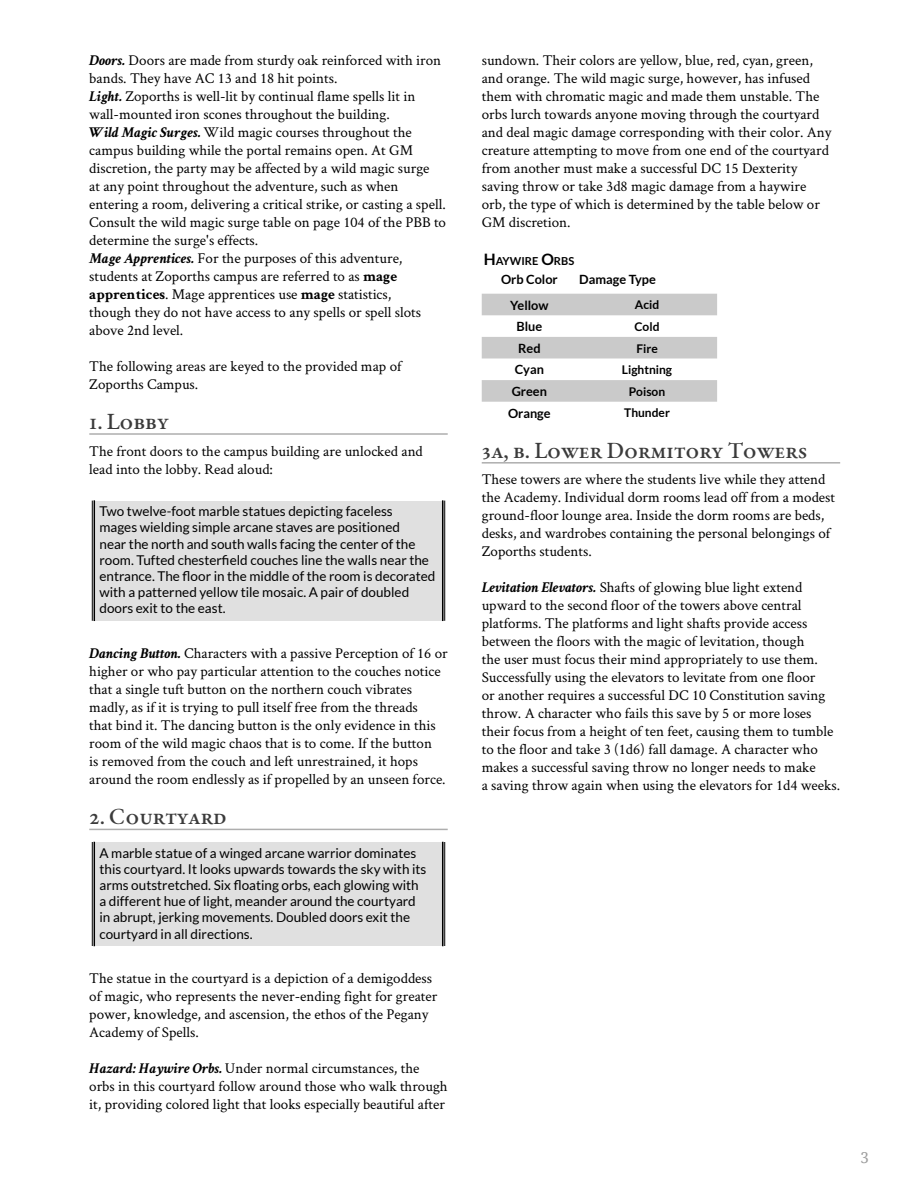
<style>
.page{position:relative;width:918px;height:1188px;background:#fff}
.page>*{position:absolute;margin:0;border:0;box-sizing:border-box;transform-origin:0 0}
.Heading_2{font:500 22.5px "EB Garamond";letter-spacing:-.005em;color:#3b3b3b}
.Core_Body{font:15px/18px "Crimson Text";color:#000}
.t1{font:15px "Noto Serif";color:#9e9e9e}
.Boxed_Text{font:13.5px/16.2px "Lato";color:#000}
.List_Item{font:700 12.75px "Lato";color:#000}
.Table_Header{font:700 12.75px "Lato";color:#000}
.Sidebar_Body{font:700 12px "Lato";color:#000}
.Table_Heading{font:700 10.95px "Lato";color:#000}
.s1{font-weight:700;font-style:italic}
.s2{font-weight:700}
.s3{font-size:15.75px}
</style>
<div class="page">
<hr style="left:89px;top:433px;width:359px;height:2px;background:#aeaeae">
<div style="left:94px;top:501px;width:349px;height:119px;background:#e0e0e0"></div>
<hr style="left:92px;top:501px;width:1px;height:119px;background:#000">
<hr style="left:94px;top:501px;width:1px;height:119px;background:#000">
<hr style="left:444px;top:501px;width:1px;height:119px;background:#000">
<hr style="left:442px;top:501px;width:1px;height:119px;background:#000">
<hr style="left:89px;top:829px;width:359px;height:1px;background:#aeaeae">
<div style="left:94px;top:843px;width:349px;height:103px;background:#e0e0e0"></div>
<hr style="left:92px;top:843px;width:1px;height:103px;background:#000">
<hr style="left:94px;top:843px;width:1px;height:103px;background:#000">
<hr style="left:444px;top:843px;width:1px;height:103px;background:#000">
<hr style="left:442px;top:843px;width:1px;height:103px;background:#000">
<hr style="left:482px;top:462px;width:358px;height:2px;background:#aeaeae">
<svg style="left:482px;top:294px;width:235px;height:108px"></svg>
<p class="Core_Body" style="left:89px;top:50px;width:353px"><span class="s1">Doors.</span> Doors are made from sturdy oak reinforced with iron bands. They have AC 13 and 18 hit points.</p>
<p class="Core_Body" style="left:89px;top:86px;width:328px"><span class="s1">Light.</span> Zoporths is well-lit by continual flame spells lit in wall-mounted iron scones throughout the building.</p>
<p class="Core_Body" style="left:89px;top:122px;width:358px"><span class="s1">Wild Magic Surges.</span> Wild magic courses throughout the campus building while the portal remains open. At GM discretion, the party may be affected by a wild magic surge<br>at any point throughout the adventure, such as when entering a room, delivering a critical strike, or casting a spell.<br>Consult the wild magic surge table on page 104 of the PBB to determine the surge's effects.</p>
<p class="Core_Body" style="left:89px;top:248px;width:333px"><span class="s1">Mage Apprentices.</span> For the purposes of this adventure, students at Zoporths campus are referred to as <span class="s2">mage apprentices</span>. Mage apprentices use <span class="s2">mage</span> statistics, though they do not have access to any spells or spell slots above 2nd level.</p>
<p class="Core_Body" style="left:89px;top:356px;width:314px">The following areas are keyed to the provided map of<br>Zoporths Campus.</p>
<p class="Heading_2" style="left:89px;top:407px;width:81px">1. Lobby</p>
<p class="Core_Body" style="left:89px;top:441px;width:335px">The front doors to the campus building are unlocked and lead into the lobby. Read aloud:</p>
<p class="Boxed_Text" style="left:99px;top:503px;width:337px">Two twelve-foot marble statues depicting faceless<br>mages wielding simple arcane staves are positioned<br>near the north and south walls facing the center of the room. Tufted chesterfield couches line the walls near the entrance. The floor in the middle of the room is decorated with a patterned yellow tile mosaic. A pair of doubled doors exit to the east.</p>
<p class="Core_Body" style="left:89px;top:644px;width:360px"><span class="s1">Dancing Button.</span> Characters with a passive Perception of 16 or higher or who pay particular attention to the couches notice that a single tuft button on the northern couch vibrates madly, as if it is trying to pull itself free from the threads<br>that bind it. The dancing button is the only evidence in this room of the wild magic chaos that is to come. If the button<br>is removed from the couch and left unrestrained, it hops around the room endlessly as if propelled by an unseen force.</p>
<p class="Heading_2" style="left:89px;top:802px;width:139px">2. Courtyard</p>
<p class="Boxed_Text" style="left:99px;top:845px;width:328px">A marble statue of a winged arcane warrior dominates this courtyard. It looks upwards towards the sky with its arms outstretched. Six floating orbs, each glowing with a different hue of light, meander around the courtyard in abrupt, jerking movements. Doubled doors exit the courtyard in all directions.</p>
<p class="Core_Body" style="left:89px;top:969px;width:350px">The statue in the courtyard is a depiction of a demigoddess of magic, who represents the never-ending fight for greater power, knowledge, and ascension, the ethos of the Pegany Academy of Spells.</p>
<p class="Core_Body" style="left:89px;top:1059px;width:360px"><span class="s1">Hazard: Haywire Orbs.</span> Under normal circumstances, the orbs in this courtyard follow around those who walk through it, providing colored light that looks especially beautiful after</p>
<p class="Core_Body" style="left:482px;top:50px;width:351px">sundown. Their colors are yellow, blue, red, cyan, green, and orange. The wild magic surge, however, has infused them with chromatic magic and made them unstable. The orbs lurch towards anyone moving through the courtyard and deal magic damage corresponding with their color. Any creature attempting to move from one end of the courtyard from another must make a successful DC 15 Dexterity saving throw or take 3d8 magic damage from a haywire orb, the type of which is determined by the table below or GM discretion.</p>
<p class="Table_Heading" style="left:484px;top:255px;width:92px"><span class="s3">H</span>AYWIRE <span class="s3">O</span>RBS</p>
<p class="Table_Header" style="left:501px;top:273px;width:58px">Orb Color</p>
<p class="Table_Header" style="left:579px;top:273px;width:78px">Damage Type</p>
<p class="List_Item" style="left:510px;top:298px;width:40px">Yellow</p>
<p class="Sidebar_Body" style="left:635px;top:298px;width:26px">Acid</p>
<p class="List_Item" style="left:517px;top:319px;width:27px">Blue</p>
<p class="Sidebar_Body" style="left:635px;top:320px;width:26px">Cold</p>
<p class="List_Item" style="left:518px;top:341px;width:24px">Red</p>
<p class="Sidebar_Body" style="left:636px;top:341px;width:23px">Fire</p>
<p class="List_Item" style="left:515px;top:362px;width:31px">Cyan</p>
<p class="Sidebar_Body" style="left:622px;top:363px;width:52px">Lightning</p>
<p class="List_Item" style="left:512px;top:384px;width:37px">Green</p>
<p class="Sidebar_Body" style="left:629px;top:384px;width:38px">Poison</p>
<p class="List_Item" style="left:508px;top:406px;width:44px">Orange</p>
<p class="Sidebar_Body" style="left:624px;top:406px;width:47px">Thunder</p>
<p class="Heading_2" style="left:482px;top:436px;width:327px">3a, b. Lower Dormitory Towers</p>
<p class="Core_Body" style="left:482px;top:470px;width:355px">These towers are where the students live while they attend the Academy. Individual dorm rooms lead off from a modest ground-floor lounge area. Inside the dorm rooms are beds, desks, and wardrobes containing the personal belongings of Zoporths students.</p>
<p class="Core_Body" style="left:482px;top:578px;width:360px"><span class="s1">Levitation Elevators.</span> Shafts of glowing blue light extend upward to the second floor of the towers above central platforms. The platforms and light shafts provide access between the floors with the magic of levitation, though<br>the user must focus their mind appropriately to use them.<br>Successfully using the elevators to levitate from one floor<br>or another requires a successful DC 10 Constitution saving throw. A character who fails this save by 5 or more loses their focus from a height of ten feet, causing them to tumble to the floor and take 3 (1d6) fall damage. A character who makes a successful saving throw no longer needs to make<br>a saving throw again when using the elevators for 1d4 weeks.</p>
<p class="t1" style="left:860px;top:1148px;width:10px">3</p>
</div>
